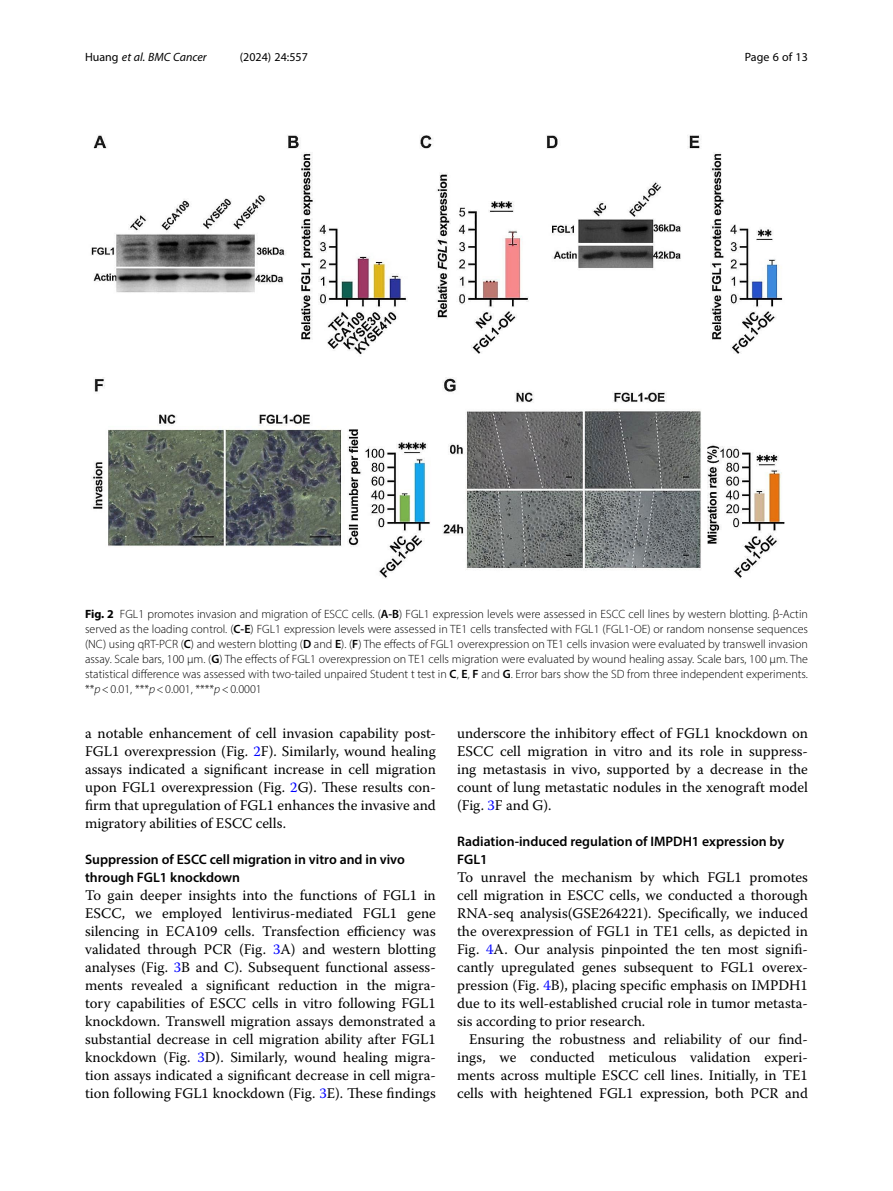
<style>
.page{position:relative;width:893px;height:1191px;background:#fff}
.page>*{position:absolute;margin:0;border:0;box-sizing:border-box;transform-origin:0 0}
.Body_Text{font:14.7px/18px "Warnock Pro";color:#000;text-align:justify}
.Body_Text_Indent{font:14.7px/18px "Warnock Pro";color:#000;text-align:justify}
.Head_2{font:600 13.8px/18px "Myriad Pro";color:#000}
.Figure_Caption{font:300 12px/15px "Myriad Pro";color:#000;text-align:justify}
.t1{font:12px "Myriad Pro";color:#000}
.t2{font:italic 12px "Myriad Pro";color:#000}
.s1{font-style:normal}
.s2{font-weight:700}
.s3{font-weight:600}
.s4{font-style:italic}
.s5{color:#00f}
</style>
<div class="page">
<img style="left:91px;top:135px;width:694px;height:444px">
<p class="t2" style="left:85px;top:50px;width:123px"><span class="s1">Huang</span> et al. BMC Cancer</p>
<p class="t1" style="left:240px;top:50px;width:70px">(2024) 24:557</p>
<p class="t1" style="left:745px;top:50px;width:65px">Page 6 of 13</p>
<p class="Figure_Caption" style="left:85px;top:607px;width:724px"><span class="s2">Fig. 2</span> FGL1 promotes invasion and migration of ESCC cells. (<span class="s3">A-B</span>) FGL1 expression levels were assessed in ESCC cell lines by western blotting. β-Actin served as the loading control. (<span class="s3">C-E</span>) FGL1 expression levels were assessed in TE1 cells transfected with FGL1 (FGL1-OE) or random nonsense sequences (NC) using qRT-PCR (<span class="s3">C</span>) and western blotting (<span class="s3">D</span> and <span class="s3">E</span>). (<span class="s3">F</span>) The effects of FGL1 overexpression on TE1 cells invasion were evaluated by transwell invasion assay. Scale bars, 100 μm. (<span class="s3">G</span>) The effects of FGL1 overexpression on TE1 cells migration were evaluated by wound healing assay. Scale bars, 100 μm. The statistical difference was assessed with two-tailed unpaired Student t test in <span class="s3">C</span>, <span class="s3">E</span>, <span class="s3">F</span> and <span class="s3">G</span>. Error bars show the SD from three independent experiments. **<span class="s4">p</span>&lt;0.01, ***<span class="s4">p</span>&lt;0.001, ****<span class="s4">p</span>&lt;0.0001</p>
<p class="Body_Text" style="left:85px;top:724px;width:352px">a notable enhancement of cell invasion capability post-FGL1 overexpression (Fig. <span class="s5">2</span>F). Similarly, wound healing assays indicated a significant increase in cell migration upon FGL1 overexpression (Fig. <span class="s5">2</span>G). These results con&shy;firm that upregulation of FGL1 enhances the invasive and migratory abilities of ESCC cells.</p>
<p class="Head_2" style="left:85px;top:850px;width:321px">Suppression of ESCC cell migration in vitro and in vivo through FGL1 knockdown</p>
<p class="Body_Text" style="left:85px;top:886px;width:352px">To gain deeper insights into the functions of FGL1 in ESCC, we employed lentivirus-mediated FGL1 gene silencing in ECA109 cells. Transfection efficiency was validated through PCR (Fig. <span class="s5">3</span>A) and western blotting analyses (Fig. <span class="s5">3</span>B and C). Subsequent functional assess&shy;ments revealed a significant reduction in the migra&shy;tory capabilities of ESCC cells in vitro following FGL1 knockdown. Transwell migration assays demonstrated a substantial decrease in cell migration ability after FGL1 knockdown (Fig. <span class="s5">3</span>D). Similarly, wound healing migra&shy;tion assays indicated a significant decrease in cell migra&shy;tion following FGL1 knockdown (Fig. <span class="s5">3</span>E). These findings</p>
<p class="Body_Text" style="left:457px;top:724px;width:352px">underscore the inhibitory effect of FGL1 knockdown on ESCC cell migration in vitro and its role in suppress&shy;ing metastasis in vivo, supported by a decrease in the count of lung metastatic nodules in the xenograft model (Fig. <span class="s5">3</span>F and G).</p>
<p class="Head_2" style="left:457px;top:832px;width:329px">Radiation-induced regulation of IMPDH1 expression by<br>FGL1</p>
<p class="Body_Text" style="left:457px;top:868px;width:352px">To unravel the mechanism by which FGL1 promotes cell migration in ESCC cells, we conducted a thorough RNA-seq analysis(GSE264221). Specifically, we induced the overexpression of FGL1 in TE1 cells, as depicted in Fig. <span class="s5">4</span>A. Our analysis pinpointed the ten most signifi&shy;cantly upregulated genes subsequent to FGL1 overex&shy;pression (Fig. <span class="s5">4</span>B), placing specific emphasis on IMPDH1 due to its well-established crucial role in tumor metasta&shy;sis according to prior research.</p>
<p class="Body_Text_Indent" style="left:457px;top:1030px;width:352px;text-indent:12px">Ensuring the robustness and reliability of our find&shy;ings, we conducted meticulous validation experi&shy;ments across multiple ESCC cell lines. Initially, in TE1 cells with heightened FGL1 expression, both PCR and</p>
</div>
